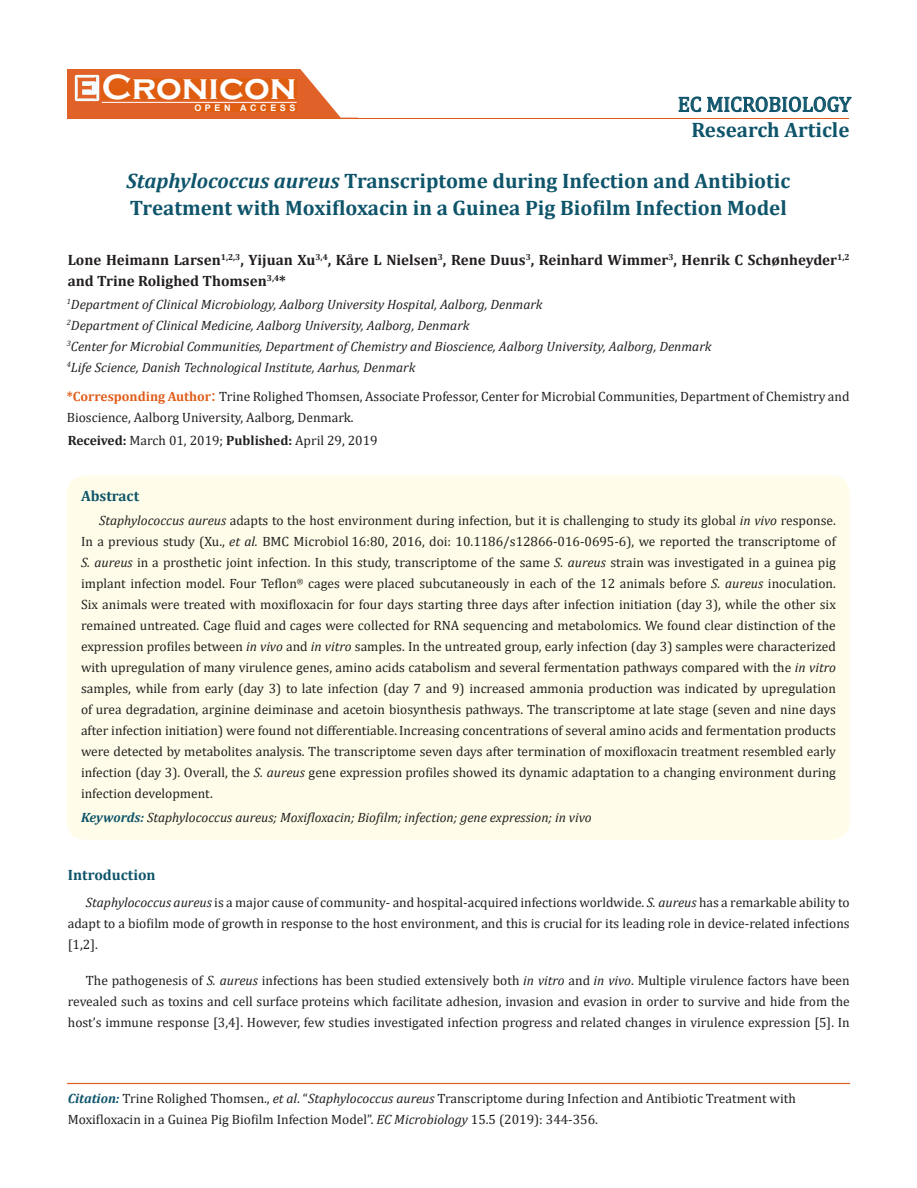
<style>
.page{position:relative;width:917px;height:1188px;background:#fff}
.page>*{position:absolute;margin:0;border:0;box-sizing:border-box;transform-origin:0 0}
.t1{font:700 36px "Copperplate Gothic";color:#fff}
.t2{font:700 21px/27px "Cambria";color:#0e546a}
.t3{font:21px "Cambria";color:#0e546a}
.t4{font:700 15px/21px "Cambria";color:#231f20}
.heading_3{font:700 15px "Cambria";color:#0e546a}
.t5{font:13.5px/21px "Cambria";color:#231f20;text-align:justify}
.t6{font:italic 13.5px "Cambria";color:#231f20}
.t7{font:700 9px "Arial";letter-spacing:.4em;color:#fff}
.s1{font-style:italic}
.s2{font-weight:700;color:#e05d1a}
.s3{font-size:18px;color:#e05d1a}
.s4{font-weight:700}
.s5{font-weight:700;color:#0e546a}
.s6{font-weight:700;font-style:italic;color:#0e546a}
</style>
<div class="page">
<div style="left:67px;top:70px;width:290px;height:49px;background:#e06228"></div>
<svg style="left:300px;top:69px;width:58px;height:49px"></svg>
<img style="left:75px;top:75px;width:24px;height:26px">
<div style="left:102px;top:79px;width:195px;height:21px;background:#df5d11"></div>
<div style="left:194px;top:105px;width:103px;height:7px;background:#df5d11"></div>
<svg style="left:678px;top:97px;width:173px;height:15px"></svg>
<hr style="left:102px;top:102px;width:194px;height:1px;background:#fff">
<hr style="left:279px;top:118px;width:569px;height:1px;background:#e05d1a">
<div style="left:67px;top:1083px;width:782px;height:1px;border:1px solid #e05d1a"></div>
<div style="left:67px;top:476px;width:782px;height:364px;background:#fffde9;border-radius:18px"></div>
<p class="t1" style="left:102px;top:68px;width:196px">Cronicon</p>
<p class="t7" style="left:194px;top:102px;width:103px">OPEN ACCESS</p>
<p class="t3" style="left:677px;top:92px;width:175px">EC MICROBIOLOGY</p>
<p class="t2" style="left:691px;top:116px;width:160px">Research Article</p>
<p class="t2" style="left:126px;top:166px;width:665px"><span class="s1">Staphylococcus aureus</span> Transcriptome during Infection and Antibiotic<br>Treatment with Moxifloxacin in a Guinea Pig Biofilm Infection Model</p>
<p class="t4" style="left:68px;top:249px;width:783px">Lone Heimann Larsen<sup>1,2,3</sup>, Yijuan Xu<sup>3,4</sup>, Kåre L Nielsen<sup>3</sup>, Rene Duus<sup>3</sup>, Reinhard Wimmer<sup>3</sup>, Henrik C Schønheyder<sup>1,2 </sup>and Trine Rolighed Thomsen<sup>3,4</sup>*</p>
<p class="t6" style="left:67px;top:295px;width:477px"><sup>1</sup>Department of Clinical Microbiology, Aalborg University Hospital, Aalborg, Denmark</p>
<p class="t6" style="left:67px;top:316px;width:404px"><sup>2</sup>Department of Clinical Medicine, Aalborg University, Aalborg, Denmark</p>
<p class="t6" style="left:67px;top:337px;width:646px"><sup>3</sup>Center for Microbial Communities, Department of Chemistry and Bioscience, Aalborg University, Aalborg, Denmark</p>
<p class="t6" style="left:67px;top:358px;width:350px"><sup>4</sup>Life Science, Danish Technological Institute, Aarhus, Denmark</p>
<p class="t5" style="left:67px;top:385px;width:784px"><span class="s2">*Corresponding Author</span><span class="s3">:</span> Trine Rolighed Thomsen, Associate Professor, Center for Microbial Communities, Department of Chemistry and<br>Bioscience, Aalborg University, Aalborg, Denmark.</p>
<p class="t5" style="left:68px;top:430px;width:311px"><span class="s4">Received:</span> March 01, 2019; <span class="s4">Published:</span> April 29, 2019</p>
<p class="heading_3" style="left:81px;top:485px;width:60px">Abstract</p>
<p class="t5" style="left:81px;top:510px;width:756px;text-indent:18px"><span class="s1">Staphylococcus aureus</span> adapts to the host environment during infection, but it is challenging to study its global <span class="s1">in vivo</span> response.<br>In a previous study (Xu., <span class="s1">et al.</span> BMC Microbiol 16:80, 2016, doi: 10.1186/s12866-016-0695-6), we reported the transcriptome of <span class="s1">S. aureus</span> in a prosthetic joint infection. In this study, transcriptome of the same <span class="s1">S. aureus</span> strain was investigated in a guinea pig implant infection model. Four Teflon<sup>®</sup> cages were placed subcutaneously in each of the 12 animals before <span class="s1">S. aureus</span> inoculation.<br>Six animals were treated with moxifloxacin for four days starting three days after infection initiation (day 3), while the other six remained untreated. Cage fluid and cages were collected for RNA sequencing and metabolomics. We found clear distinction of the expression profiles between <span class="s1">in vivo</span> and <span class="s1">in vitro</span> samples. In the untreated group, early infection (day 3) samples were characterized with upregulation of many virulence genes, amino acids catabolism and several fermentation pathways compared with the <span class="s1">in vitro </span>samples, while from early (day 3) to late infection (day 7 and 9) increased ammonia production was indicated by upregulation of urea degradation, arginine deiminase and acetoin biosynthesis pathways. The transcriptome at late stage (seven and nine days after infection initiation) were found not differentiable. Increasing concentrations of several amino acids and fermentation products were detected by metabolites analysis. The transcriptome seven days after termination of moxifloxacin treatment resembled early infection (day 3). Overall, the <span class="s1">S. aureus</span> gene expression profiles showed its dynamic adaptation to a changing environment during infection development.</p>
<p class="t6" style="left:81px;top:808px;width:512px"><span class="s5">Keywords:</span> Staphylococcus aureus; Moxifloxacin; Biofilm; infection; gene expression; in vivo</p>
<p class="heading_3" style="left:68px;top:865px;width:89px">Introduction</p>
<p class="t5" style="left:68px;top:892px;width:783px;text-indent:18px"><span class="s1">Staphylococcus aureus</span> is a major cause of community- and hospital-acquired infections worldwide. <span class="s1">S. aureus</span> has a remarkable ability to adapt to a biofilm mode of growth in response to the host environment, and this is crucial for its leading role in device-related infections [1,2].</p>
<p class="t5" style="left:68px;top:970px;width:783px;text-indent:18px">The pathogenesis of <span class="s1">S. aureus</span> infections has been studied extensively both <span class="s1">in vitro</span> and <span class="s1">in vivo</span>. Multiple virulence factors have been revealed such as toxins and cell surface proteins which facilitate adhesion, invasion and evasion in order to survive and hide from the host’s immune response [3,4]. However, few studies investigated infection progress and related changes in virulence expression [5]. In</p>
<p class="t5" style="left:68px;top:1088px;width:729px"><span class="s6">Citation:</span> Trine Rolighed Thomsen., <span class="s1">et al</span>. “<span class="s1">Staphylococcus aureus</span> Transcriptome during Infection and Antibiotic Treatment with<br>Moxifloxacin in a Guinea Pig Biofilm Infection Model”. <span class="s1">EC Microbiology</span> 15.5 (2019): 344-356.</p>
</div>
